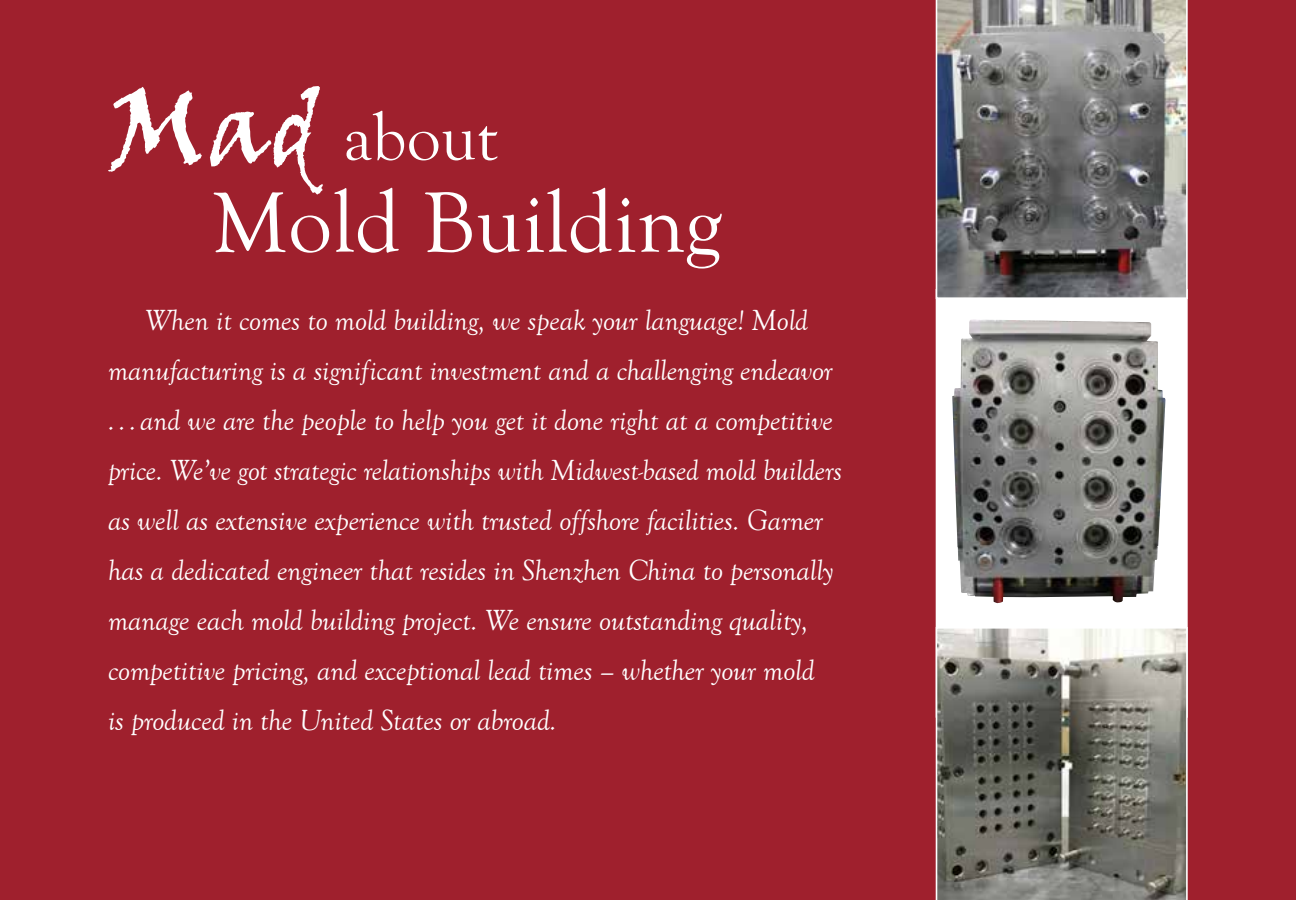
<style>
.page{position:relative;width:1296px;height:900px;background:#9f202d}
.page>*{position:absolute;margin:0;border:0;box-sizing:border-box;transform-origin:0 0}
.t1{font:88px "Goudy Old Style T";color:#fff}
.t2{font:68px "Goudy Old Style T";color:#fff}
.t3{font:italic 30px/50px "Goudy Old Style T";letter-spacing:-.005em;color:#fff}
.s1{font-family:"Viner Hand ITC";font-size:110px}
.s2{font-family:"Viner Hand ITC";font-size:100px}
</style>
<div class="page">
<div style="left:936px;top:290px;width:251px;height:427px;background:#fff"></div>
<img style="left:952px;top:319px;width:213px;height:285px">
<svg style="left:936px;top:0;width:252px;height:299px;background:#848483"></svg>
<svg style="left:936px;top:627px;width:252px;height:273px;background:#808078"></svg>
<h2 class="t2" style="left:108px;top:100px;width:391px"><span class="s1">M</span><span class="s2">ad</span> about</h2>
<h1 class="t1" style="left:212px;top:175px;width:511px">Mold Building</h1>
<p class="t3" style="left:108px;top:296px;width:735px;text-indent:37px">When it comes to mold building, we speak your language! Mold manufacturing is a significant investment and a challenging endeavor . . . and we are the people to help you get it done right at a competitive price. We’ve got strategic relationships with Midwest-based mold builders as well as extensive experience with trusted offshore facilities. Garner has a dedicated engineer that resides in Shenzhen China to personally manage each mold building project. We ensure outstanding quality, competitive pricing, and exceptional lead times – whether your mold<br>is produced in the United States or abroad.</p>
</div>
